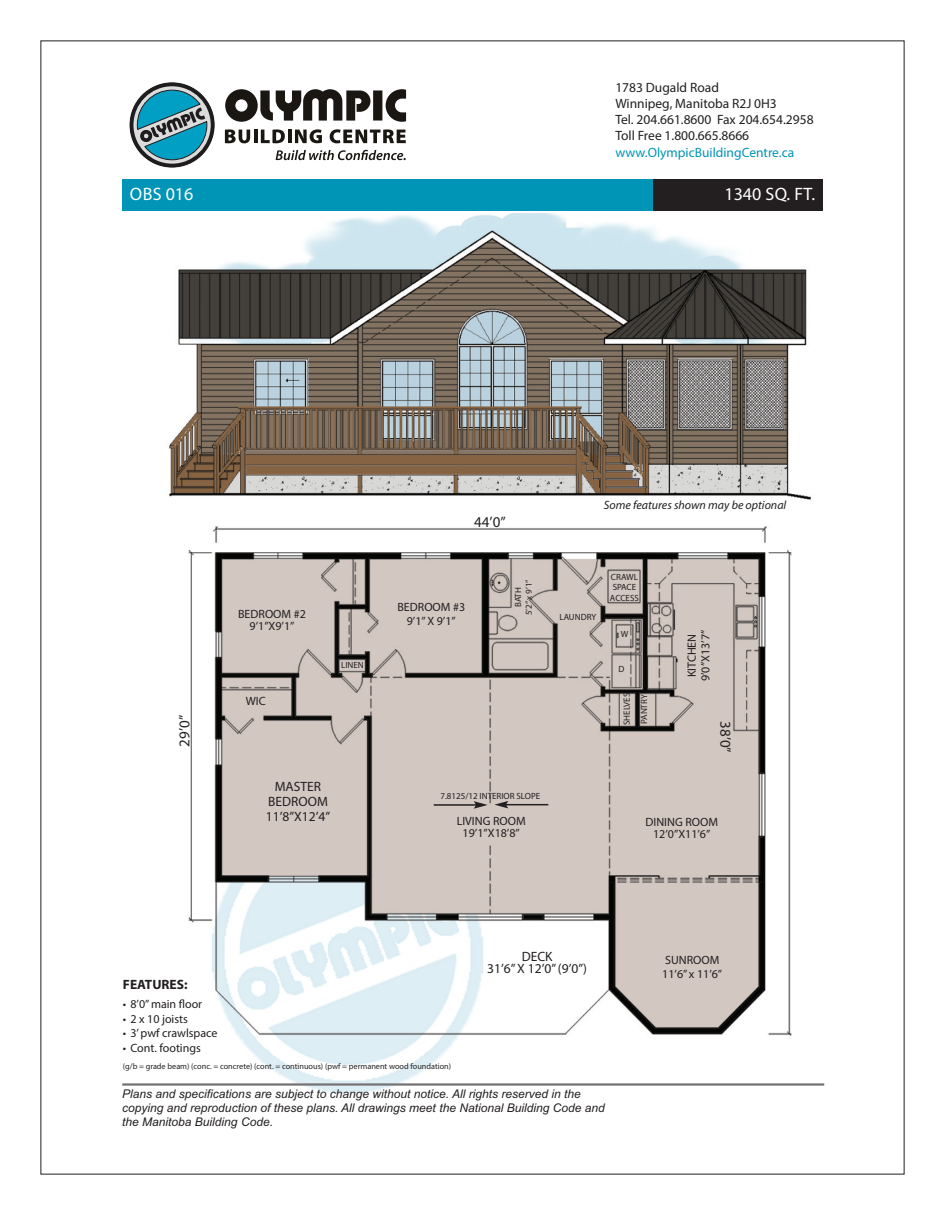
<style>
.page{position:relative;width:945px;height:1215px;background:#fff}
.page>*{position:absolute;margin:0;border:0;box-sizing:border-box;transform-origin:0 0}
.t1{font:18px "Myriad Pro";color:#fff}
.t2{font:15px "Myriad Pro";color:#231f20}
.t3{font:13.5px/16.2px "Myriad Pro";color:#231f20;text-align:center}
.t4{font:13.5px "Myriad Pro";color:#0094b7}
.t5{font:700 13.5px "Myriad Pro";color:#231f20}
.t6{font:italic 12px/14.4px "Arial";color:#231f20}
.t7{font:12px/12px "Myriad Pro";color:#231f20;text-align:center}
.t8{font:italic 12px "Myriad Pro";color:#231f20}
.t9{font:9px/10.5px "Myriad Pro";color:#231f20;text-align:center}
.t10{font:8.25px "Myriad Pro";color:#231f20}
</style>
<div class="page">
<img style="left:169px;top:213px;width:642px;height:880px">
<div style="left:653px;top:180px;width:170px;height:31px;background:#231f20"></div>
<div style="left:122px;top:180px;width:531px;height:31px;background:#0094b7"></div>
<hr style="left:122px;top:1083px;width:702px;height:3px;background:#747272">
<hr style="left:434px;top:804px;width:42px;height:2px;background:#231f20">
<svg style="left:474px;top:801px;width:14px;height:8px"></svg>
<hr style="left:506px;top:804px;width:42px;height:1px;background:#231f20">
<svg style="left:494px;top:801px;width:14px;height:7px"></svg>
<svg style="left:129px;top:82px;width:86px;height:86px"></svg>
<svg style="left:133px;top:86px;width:78px;height:78px"></svg>
<svg style="left:137px;top:89px;width:71px;height:71px;background:#4a94a5"></svg>
<svg style="left:225px;top:89px;width:181px;height:33px"></svg>
<svg style="left:276px;top:150px;width:130px;height:10px"></svg>
<svg style="left:225px;top:129px;width:97px;height:14px"></svg>
<svg style="left:330px;top:129px;width:76px;height:14px"></svg>
<p class="t3" style="left:615px;top:80px;width:200px;text-align:left">1783 Dugald Road<br>Winnipeg, Manitoba R2J 0H3<br>Tel. 204.661.8600 fax 204.654.2958<br>Toll free 1.800.665.8666</p>
<p class="t4" style="left:615px;top:147px;width:180px">www.OlympicBuildingCentre.ca</p>
<h1 class="t1" style="left:130px;top:187px;width:65px">OBS 016</h1>
<h1 class="t1" style="left:725px;top:187px;width:92px">1340 Sq. fT.</h1>
<p class="t7" style="left:238px;top:609px;width:69px">BEDROOM #2<br>9’1”X9’1”</p>
<p class="t9" style="left:341px;top:661px;width:24px">LINEN</p>
<p class="t2" style="left:474px;top:516px;width:33px">44’0”</p>
<p class="t7" style="left:397px;top:601px;width:69px;line-height:13.5px">BEDROOM #3<br>9’1”X 9’1”</p>
<p class="t9" style="left:513px;top:615px;width:37px;rotate:-90deg">BATH<br>5’2” x 9’1”</p>
<p class="t8" style="left:604px;top:500px;width:184px">Some features shown may be optional</p>
<p class="t9" style="left:559px;top:612px;width:38px">LAUNDRY</p>
<p class="t9" style="left:610px;top:572px;width:30px">CRAWL<br>SPACE<br>ACCESS</p>
<p class="t9" style="left:621px;top:630px;width:9px">W</p>
<p class="t9" style="left:619px;top:665px;width:7px">D</p>
<p class="t7" style="left:686px;top:681px;width:53px;line-height:13.5px;rotate:-90deg">KITCHEN<br>9’0”X13’7”</p>
<p class="t9" style="left:619px;top:725px;width:34px;line-height:17.2px;text-align:left;rotate:-90deg">SHELVES<br>PANTRY</p>
<p class="t7" style="left:246px;top:696px;width:21px">WIC</p>
<p class="t2" style="left:179px;top:747px;width:33px;rotate:-90deg">29’0”</p>
<p class="t2" style="left:731px;top:721px;width:33px;rotate:90deg">38’0”</p>
<p class="t3" style="left:266px;top:780px;width:66px;line-height:15px">MASTER<br>BEDROOM<br>11’8”X12’4”</p>
<p class="t9" style="left:440px;top:792px;width:101px">7.8125/12 INTERIOR SLOPE</p>
<p class="t7" style="left:457px;top:816px;width:70px">LIVING ROOM<br>19’1”X18’8”</p>
<p class="t7" style="left:646px;top:817px;width:74px">DINING ROOM<br>12’0”X11’6”</p>
<p class="t5" style="left:123px;top:979px;width:66px">FEATURES:</p>
<p class="t7" style="left:123px;top:999px;width:81px">• 8’0”main floor</p>
<p class="t7" style="left:123px;top:1014px;width:67px">• 2 x 10 joists</p>
<p class="t7" style="left:123px;top:1028px;width:96px">• 3’pwf crawlspace</p>
<p class="t7" style="left:123px;top:1043px;width:80px">• Cont. footings</p>
<p class="t10" style="left:123px;top:1064px;width:330px">(g/b = grade beam) (conc. = concrete) (cont. = continuous) (pwf = permanent wood foundation)</p>
<p class="t3" style="left:487px;top:951px;width:101px;line-height:12px">DECK<br>31’6”X 12’0”(9’0”)</p>
<p class="t6" style="left:122px;top:1086px;width:484px">Plans and specifications are subject to change without notice. All rights reserved in the copying and reproduction of these plans. All drawings meet the National Building Code and the Manitoba Building Code.</p>
<p class="t7" style="left:662px;top:954px;width:62px;line-height:14.4px;text-align:left">SUNROOM<br>11’6” x 11’6”</p>
</div>
